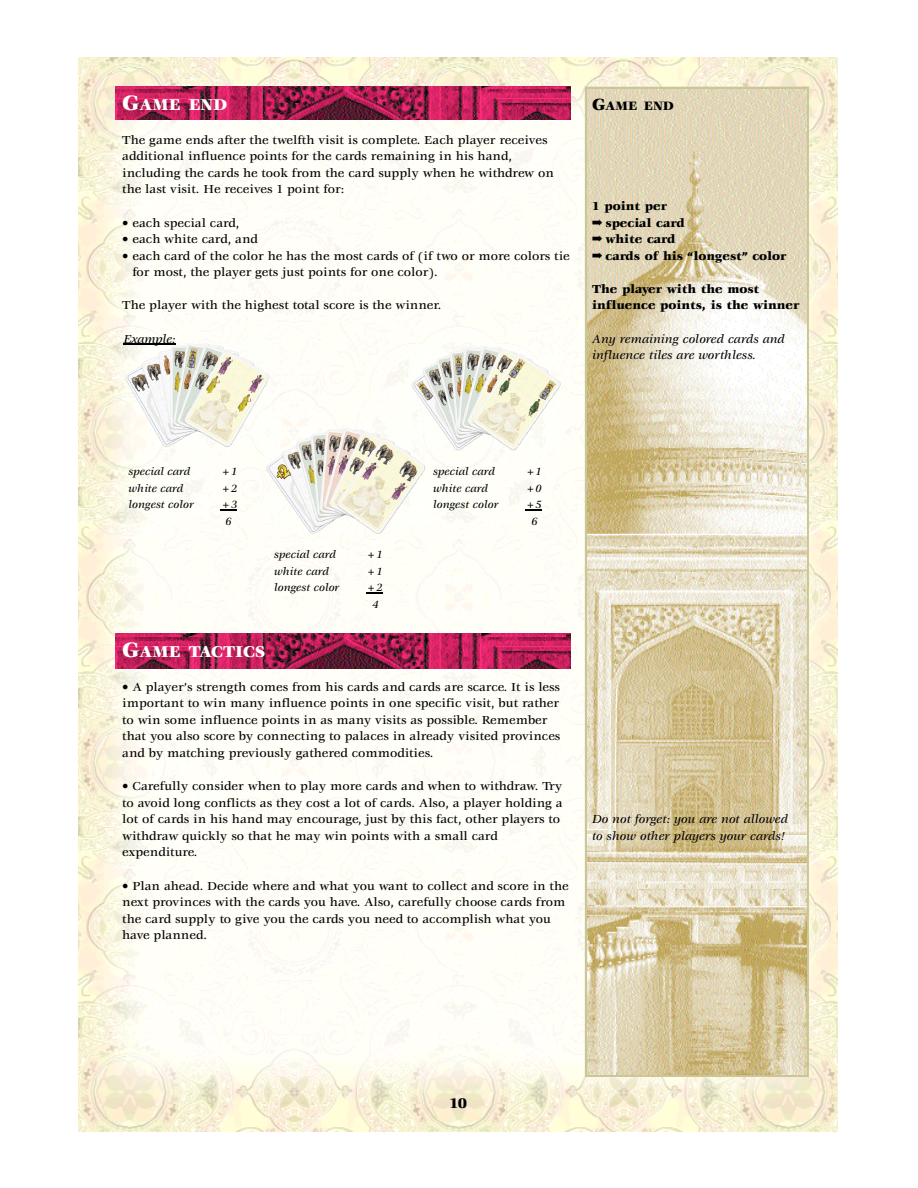
<style>
.page{position:relative;width:918px;height:1188px;background:#fff}
.page>*{position:absolute;margin:0;border:0;box-sizing:border-box;transform-origin:0 0}
.t1{font:900 17.25px "Veljovic";color:#fff}
.t2{font:900 15.3px "Veljovic";color:#000}
.t3{font:900 13.35px "Veljovic";color:#000}
.t4{font:500 12.75px/16.6px "Veljovic";color:#000}
.t5{font:italic 500 12.75px/16.6px "Veljovic";color:#000}
.t6{font:900 12.75px/16.6px "Veljovic";color:#000}
.t7{font:italic 500 11.55px/16.6px "Veljovic";color:#000;text-align:center}
.s1{font-size:22.95px}
.s2{font-size:17.85px}
</style>
<div class="page">
<img style="left:79px;top:58px;width:759px;height:1073px">
<div style="left:585px;top:87px;width:224px;height:990px;border:3px solid #cac796"></div>
<img style="left:587px;top:89px;width:219px;height:985px">
<img style="left:115px;top:87px;width:455px;height:33px">
<img style="left:122px;top:342px;width:150px;height:107px">
<img style="left:263px;top:449px;width:163px;height:85px">
<img style="left:263px;top:426px;width:145px;height:23px">
<img style="left:408px;top:344px;width:155px;height:108px">
<img style="left:408px;top:426px;width:18px;height:26px">
<svg style="left:220px;top:510px;width:17px;height:1px"></svg>
<svg style="left:366px;top:592px;width:17px;height:2px"></svg>
<svg style="left:525px;top:510px;width:17px;height:1px"></svg>
<hr style="left:124px;top:344px;width:52px;height:1px;background:#000">
<img style="left:115px;top:634px;width:455px;height:34px">
<h1 class="t1" style="left:122px;top:98px;width:107px"><span class="s1">G</span>AME END</h1>
<p class="t4" style="left:122px;top:132px;width:433px">The game ends after the twelfth visit is complete. Each player receives additional influence points for the cards remaining in his hand, including the cards he took from the card supply when he withdrew on the last visit. He receives 1 point for:</p>
<p class="t4" style="left:122px;top:215px;width:119px">• each special card,</p>
<p class="t4" style="left:122px;top:232px;width:137px">• each white card, and</p>
<p class="t4" style="left:132px;top:248px;width:439px;text-indent:-10px">• each card of the color he has the most cards of (if two or more colors tie for most, the player gets just points for one color).</p>
<p class="t4" style="left:122px;top:298px;width:321px">The player with the highest total score is the winner.</p>
<p class="t5" style="left:124px;top:331px;width:54px">Example:</p>
<p class="t3" style="left:592px;top:101px;width:83px"><span class="s2">G</span>AME END</p>
<p class="t6" style="left:592px;top:198px;width:196px">1 point per<br>➡ special card<br>➡ white card<br>➡ cards of his “longest” color</p>
<p class="t6" style="left:592px;top:281px;width:209px">The player with the most influence points, is the winner</p>
<p class="t5" style="left:592px;top:331px;width:194px">Any remaining colored cards and influence tiles are worthless.</p>
<p class="t7" style="left:129px;top:464px;width:63px">special card</p>
<p class="t7" style="left:220px;top:464px;width:18px">+1</p>
<p class="t7" style="left:129px;top:481px;width:56px">white card</p>
<p class="t7" style="left:220px;top:481px;width:18px">+2</p>
<p class="t7" style="left:129px;top:497px;width:67px">longest color</p>
<p class="t7" style="left:220px;top:497px;width:18px">+3<br>6</p>
<p class="t7" style="left:274px;top:547px;width:63px">special card</p>
<p class="t7" style="left:366px;top:547px;width:18px">+1</p>
<p class="t7" style="left:274px;top:563px;width:56px">white card</p>
<p class="t7" style="left:366px;top:563px;width:18px">+1</p>
<p class="t7" style="left:274px;top:580px;width:67px">longest color</p>
<p class="t7" style="left:366px;top:580px;width:18px">+2<br>4</p>
<p class="t7" style="left:433px;top:464px;width:63px">special card</p>
<p class="t7" style="left:525px;top:464px;width:18px">+1</p>
<p class="t7" style="left:433px;top:481px;width:56px">white card</p>
<p class="t7" style="left:525px;top:481px;width:18px">+0</p>
<p class="t7" style="left:433px;top:497px;width:67px">longest color</p>
<p class="t7" style="left:525px;top:497px;width:18px">+5<br>6</p>
<h1 class="t1" style="left:122px;top:645px;width:144px"><span class="s1">G</span>AME TACTICS</h1>
<p class="t4" style="left:122px;top:679px;width:440px">• A player’s strength comes from his cards and cards are scarce. It is less important to win many influence points in one specific visit, but rather to win some influence points in as many visits as possible. Remember that you also score by connecting to palaces in already visited provinces and by matching previously gathered commodities.</p>
<p class="t4" style="left:122px;top:779px;width:442px">• Carefully consider when to play more cards and when to withdraw. Try to avoid long conflicts as they cost a lot of cards. Also, a player holding a lot of cards in his hand may encourage, just by this fact, other players to withdraw quickly so that he may win points with a small card expenditure.</p>
<p class="t4" style="left:122px;top:878px;width:448px">• Plan ahead. Decide where and what you want to collect and score in the next provinces with the cards you have. Also, carefully choose cards from the card supply to give you the cards you need to accomplish what you have planned.</p>
<p class="t5" style="left:592px;top:812px;width:198px">Do not forget: you are not allowed to show other players your cards!</p>
<p class="t2" style="left:449px;top:1097px;width:19px">10</p>
</div>
